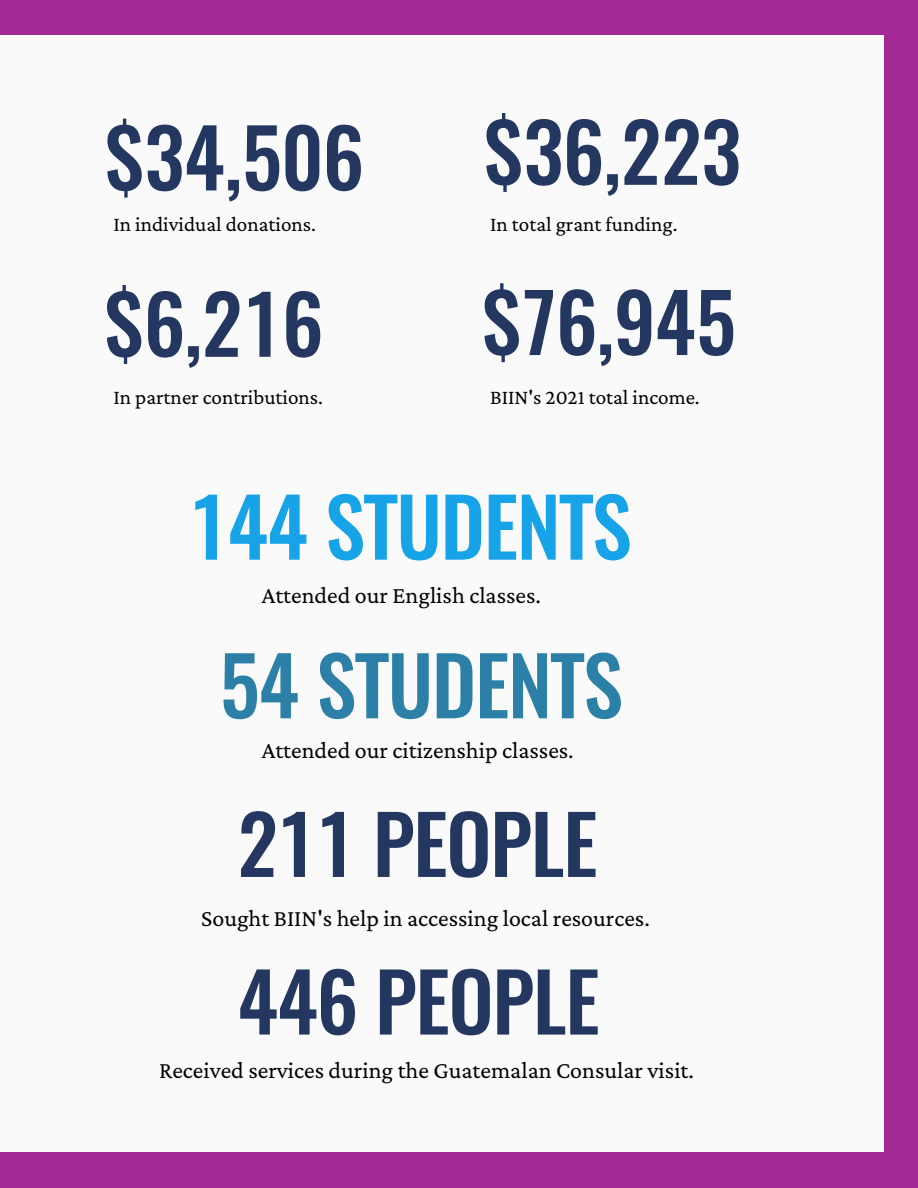
<style>
.page{position:relative;width:918px;height:1188px;background:#fafafa}
.page>*{position:absolute;margin:0;border:0;box-sizing:border-box;transform-origin:0 0}
.t1{font:500 80.4px "Oswald";letter-spacing:-.015em;color:#243761}
.t2{font:500 80.4px "Oswald";letter-spacing:-.015em;color:#17a3e7}
.t3{font:500 80.4px "Oswald";letter-spacing:-.015em;color:#2c80a8}
.t4{font:24px "Crimson Pro";color:#000}
.t5{font:21.15px "Crimson Pro";color:#000}
</style>
<div class="page">
<div style="left:884px;top:0;width:34px;height:1188px;background:#a32a96"></div>
<div style="left:0;top:0;width:918px;height:34px;background:#a32a96"></div>
<div style="left:0;top:1152px;width:918px;height:36px;background:#a32a96"></div>
<p class="t1" style="left:105px;top:103px;width:260px">$34,506</p>
<p class="t5" style="left:114px;top:212px;width:204px">In individual donations.</p>
<p class="t1" style="left:104px;top:269px;width:220px">$6,216</p>
<p class="t5" style="left:114px;top:385px;width:211px">In partner contributions.</p>
<p class="t1" style="left:484px;top:97px;width:258px">$36,223</p>
<p class="t5" style="left:490px;top:212px;width:189px">In total grant funding.</p>
<p class="t1" style="left:482px;top:267px;width:255px">$76,945</p>
<p class="t5" style="left:490px;top:385px;width:211px">BIIN's 2021 total income.</p>
<p class="t2" style="left:188px;top:472px;width:445px">144 STUDENTS</p>
<p class="t4" style="left:262px;top:581px;width:281px">Attended our English classes.</p>
<p class="t3" style="left:220px;top:631px;width:405px">54 STUDENTS</p>
<p class="t4" style="left:262px;top:736px;width:314px">Attended our citizenship classes.</p>
<p class="t1" style="left:237px;top:789px;width:362px">211 PEOPLE</p>
<p class="t4" style="left:201px;top:904px;width:450px">Sought BIIN's help in accessing local resources.</p>
<p class="t1" style="left:237px;top:947px;width:364px">446 PEOPLE</p>
<p class="t4" style="left:159px;top:1056px;width:536px">Received services during the Guatemalan Consular visit.</p>
</div>
